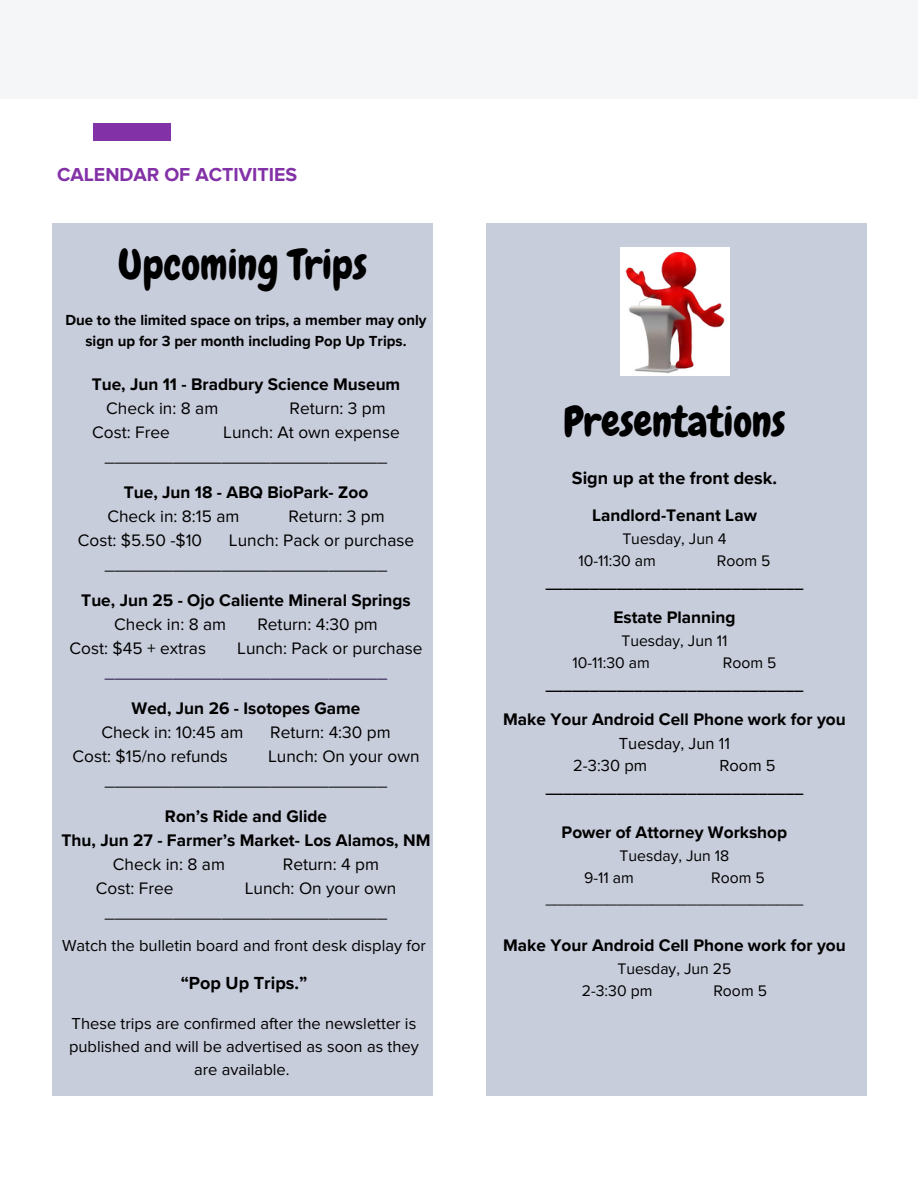
<style>
.page{position:relative;width:918px;height:1188px;background:#fff}
.page>*{position:absolute;margin:0;border:0;box-sizing:border-box;transform-origin:0 0}
.t1{font:42px "Chewy";color:#000}
.t2{font:700 19.5px "Proxima Nova";color:#8331a7}
.t3{font:700 18px "Proxima Nova";color:#000}
.t4{font:17.25px/24px "Proxima Nova";color:#000}
.t5{font:700 17.25px/24px "Proxima Nova";color:#000;text-align:center}
.t6{font:17.25px "Proxima Nova";color:#210d41}
.t7{font:16.5px/22.8px "Proxima Nova";color:#000}
.t8{font:15.75px/21.9px "Proxima Nova";color:#000}
.t9{font:700 15.75px/21.9px "Proxima Nova";color:#000}
.t10{font:700 15px/21px "Proxima Nova";color:#000;text-align:center}
.s1{font-weight:400}
</style>
<div class="page">
<div style="left:93px;top:124px;width:77px;height:17px;background:#8331a7"></div>
<div style="left:0;top:0;width:918px;height:99px;background:#f5f6f7"></div>
<img style="left:624px;top:251px;width:101px;height:123px">
<h1 class="t2" style="left:57px;top:163px;width:242px">CALENDAR OF ACTIVITIES</h1>
<h3 class="t1" style="left:118px;top:238px;width:251px">Upcoming Trips</h3>
<p class="t10" style="left:65px;top:310px;width:363px">Due to the limited space on trips, a member may only sign up for 3 per month including Pop Up Trips.</p>
<p class="t5" style="left:92px;top:373px;width:310px">Tue, Jun 11 - Bradbury Science Museum</p>
<p class="t4" style="left:106px;top:397px;width:114px">Check in: 8 am</p>
<p class="t4" style="left:290px;top:397px;width:98px">Return: 3 pm</p>
<p class="t4" style="left:92px;top:421px;width:79px">Cost: Free</p>
<p class="t4" style="left:105px;top:421px;width:296px;text-indent:118px">Lunch: At own expense _____________________________</p>
<p class="t5" style="left:124px;top:481px;width:246px">Tue, Jun 18 - ABQ BioPark- Zoo</p>
<p class="t4" style="left:107px;top:505px;width:134px">Check in: 8:15 am</p>
<p class="t4" style="left:288px;top:505px;width:98px">Return: 3 pm</p>
<p class="t4" style="left:78px;top:529px;width:126px">Cost: $5.50 -$10</p>
<p class="t4" style="left:105px;top:529px;width:311px;text-indent:124px">Lunch: Pack or purchase _____________________________</p>
<p class="t5" style="left:81px;top:589px;width:331px">Tue, Jun 25 - Ojo Caliente Mineral Springs</p>
<p class="t4" style="left:114px;top:613px;width:114px">Check in: 8 am</p>
<p class="t4" style="left:257px;top:613px;width:122px">Return: 4:30 pm</p>
<p class="t4" style="left:70px;top:637px;width:138px">Cost: $45 + extras</p>
<p class="t4" style="left:237px;top:637px;width:187px">Lunch: Pack or purchase</p>
<p class="t6" style="left:105px;top:663px;width:284px">_____________________________</p>
<p class="t5" style="left:132px;top:697px;width:230px">Wed, Jun 26 - Isotopes Game</p>
<p class="t4" style="left:101px;top:721px;width:144px">Check in: 10:45 am</p>
<p class="t4" style="left:270px;top:721px;width:122px">Return: 4:30 pm</p>
<p class="t4" style="left:73px;top:745px;width:157px">Cost: $15/no refunds</p>
<p class="t4" style="left:105px;top:745px;width:316px;text-indent:163px">Lunch: On your own _____________________________</p>
<p class="t5" style="left:62px;top:805px;width:370px">Ron’s Ride and Glide<br>Thu, Jun 27 - Farmer’s Market- Los Alamos, NM</p>
<p class="t4" style="left:113px;top:853px;width:114px">Check in: 8 am</p>
<p class="t4" style="left:283px;top:853px;width:98px">Return: 4 pm</p>
<p class="t4" style="left:96px;top:877px;width:79px">Cost: Free</p>
<p class="t4" style="left:105px;top:877px;width:293px;text-indent:140px">Lunch: On your own _____________________________</p>
<h4 class="t7" style="left:62px;top:935px;width:365px">Watch the bulletin board and front desk display for</h4>
<h4 class="t3" style="left:181px;top:973px;width:128px">“Pop Up Trips.”</h4>
<h4 class="t7" style="left:69px;top:1013px;width:351px;text-align:center">These trips are confirmed after the newsletter is published and will be advertised as soon as they are available.</h4>
<h4 class="t1" style="left:563px;top:394px;width:224px">Presentations</h4>
<h1 class="t3" style="left:572px;top:467px;width:207px">Sign up at the front desk.</h1>
<h4 class="t5" style="left:592px;top:504px;width:166px">Landlord-Tenant Law</h4>
<h4 class="t8" style="left:578px;top:529px;width:150px;text-indent:44px">Tuesday, Jun 4<br>10-11:30 am</h4>
<h4 class="t9" style="left:546px;top:550px;width:259px;text-indent:171px"><span class="s1">Room 5 </span>_____________________________</h4>
<h3 class="t5" style="left:613px;top:606px;width:124px">Estate Planning</h3>
<h3 class="t8" style="left:572px;top:630px;width:157px;text-indent:49px">Tuesday, Jun 11<br>10-11:30 am</h3>
<h3 class="t9" style="left:546px;top:652px;width:259px;text-indent:177px"><span class="s1">Room 5 </span>_____________________________</h3>
<h4 class="t5" style="left:503px;top:708px;width:344px">Make Your Android Cell Phone work for you</h4>
<h4 class="t7" style="left:573px;top:732px;width:158px;text-indent:46px">Tuesday, Jun 11<br>2-3:30 pm</h4>
<h4 class="t7" style="left:720px;top:755px;width:58px">Room 5</h4>
<h4 class="t9" style="left:546px;top:777px;width:259px">_____________________________</h4>
<p class="t5" style="left:562px;top:820px;width:227px">Power of Attorney Workshop</p>
<p class="t8" style="left:584px;top:845px;width:147px;text-indent:35px">Tuesday, Jun 18<br>9-11 am</p>
<p class="t8" style="left:546px;top:867px;width:259px;text-indent:165px">Room 5 _____________________________</p>
<p class="t5" style="left:503px;top:933px;width:344px">Make Your Android Cell Phone work for you</p>
<p class="t8" style="left:582px;top:958px;width:151px;text-indent:36px">Tuesday, Jun 25<br>2-3:30 pm</p>
<p class="t8" style="left:713px;top:980px;width:55px">Room 5</p>
</div>
